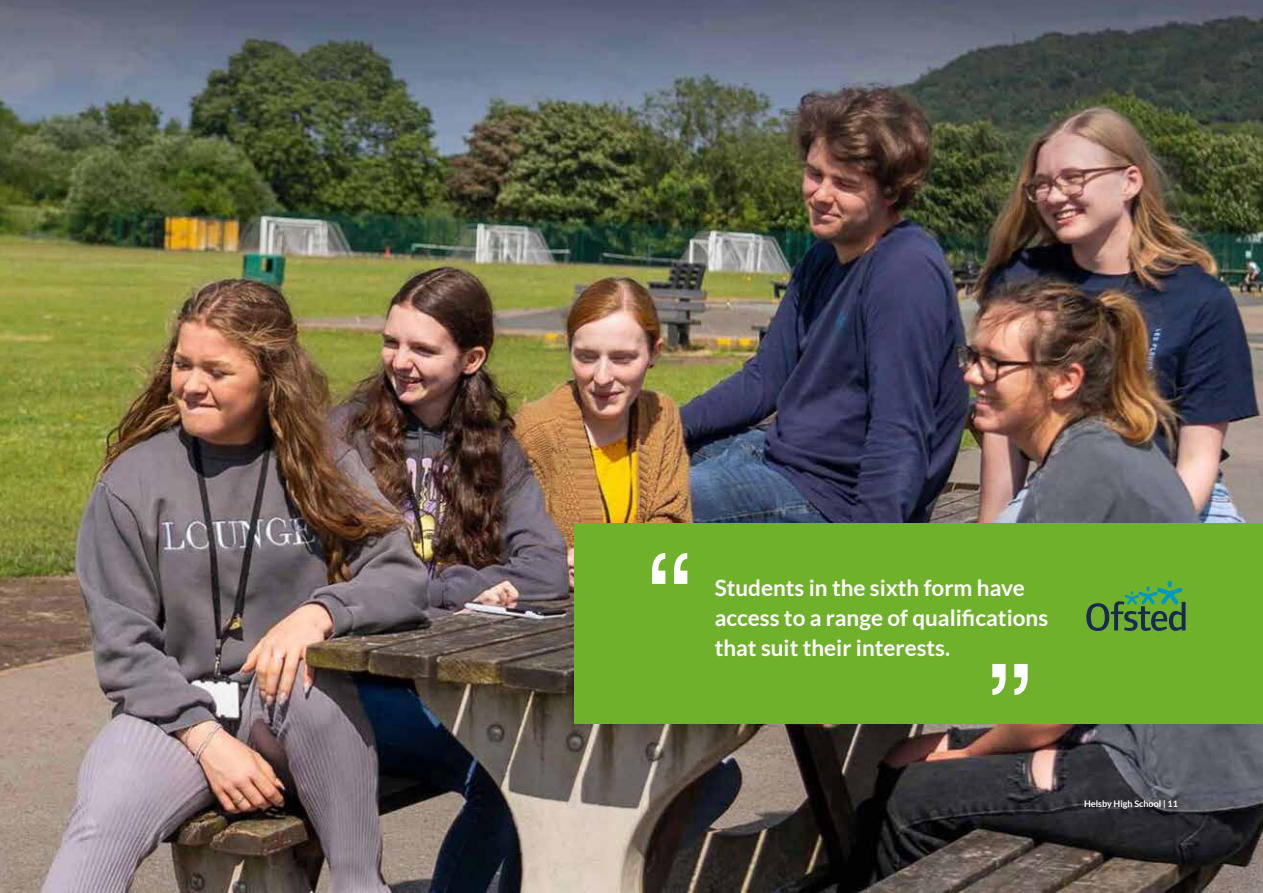
<style>
.page{position:relative;width:1263px;height:893px;background:#fff}
.page>*{position:absolute;margin:0;border:0;box-sizing:border-box;transform-origin:0 0}
.t1{font:120px "Helvetica Neue";color:#fff}
.t2{font:700 22.5px/30px "Lato";color:#fff}
.t3{font:700 9px "Lato";color:#fff}
</style>
<div class="page">
<img style="left:0;top:0;width:1263px;height:893px">
<div style="left:574px;top:523px;width:689px;height:201px;background:#70b12c"></div>
<svg style="left:1086px;top:581px;width:99px;height:50px"></svg>
<h1 class="t1" style="left:644px;top:509px;width:53px">“</h1>
<p class="t2" style="left:715px;top:572px;width:335px">Students in the sixth form have access to a range of qualifications that suit their interests.</p>
<h1 class="t1" style="left:984px;top:620px;width:53px">”</h1>
<p class="t3" style="left:1084px;top:798px;width:95px">Helsby High School | 11</p>
</div>
